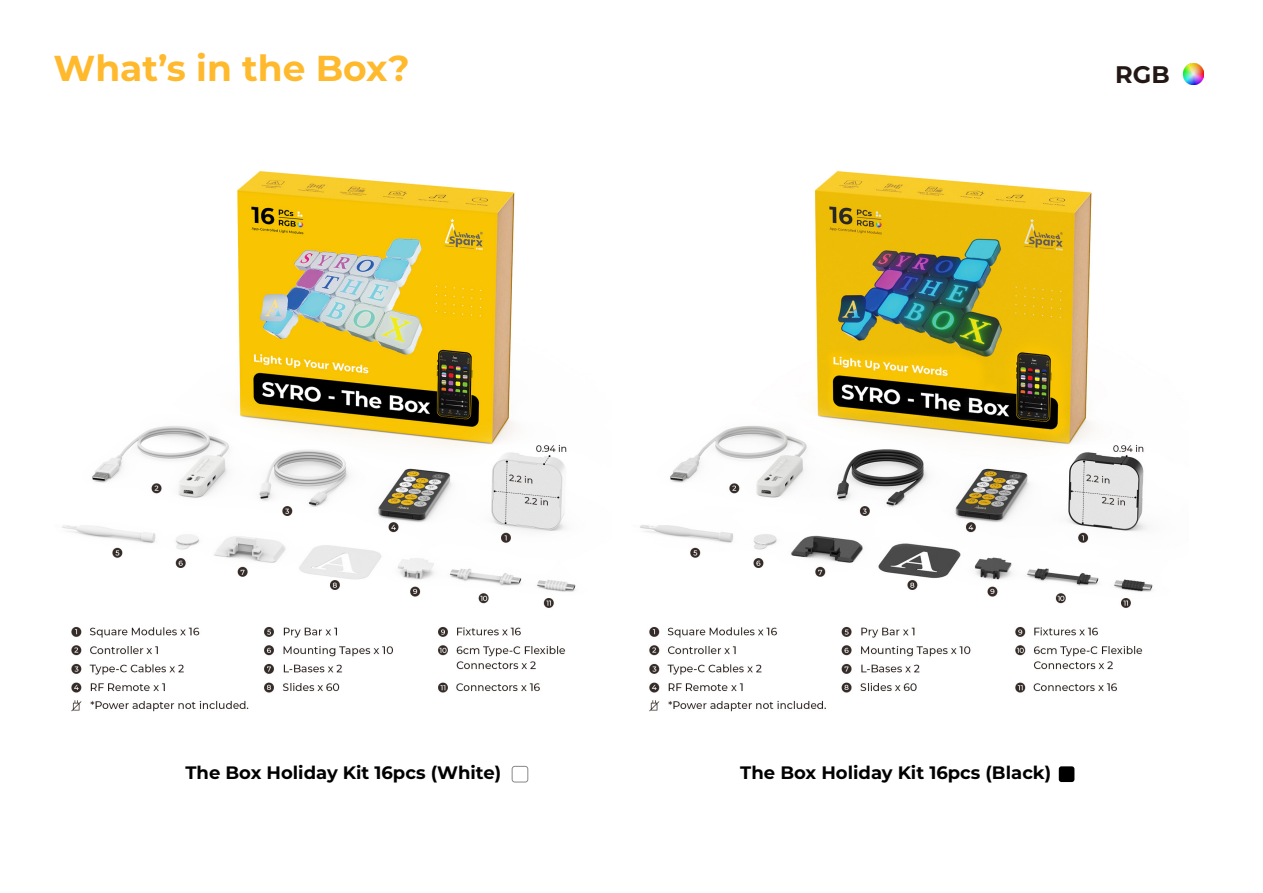
<style>
.page{position:relative;width:1263px;height:893px;background:#fff}
.page>*{position:absolute;margin:0;border:0;box-sizing:border-box;transform-origin:0 0}
.t1{font:700 36px "Montserrat";color:#ffb92d}
.t2{font:700 24px "Montserrat";color:#231815}
.t3{font:700 18px "Montserrat";color:#000}
</style>
<div class="page">
<img style="left:640px;top:171px;width:513px;height:541px">
<img style="left:62px;top:171px;width:514px;height:541px">
<img style="left:1183px;top:64px;width:21px;height:20px">
<div style="left:512px;top:766px;width:16px;height:16px;border:1px solid #888;border-radius:3px"></div>
<div style="left:1059px;top:766px;width:15px;height:16px;background:#000;border-radius:3px"></div>
<h1 class="t1" style="left:53px;top:42px;width:358px">What’s in the Box?</h1>
<h2 class="t2" style="left:1115px;top:57px;width:56px">RGB</h2>
<p class="t3" style="left:185px;top:760px;width:317px">The Box Holiday Kit 16pcs (White)</p>
<p class="t3" style="left:740px;top:760px;width:313px">The Box Holiday Kit 16pcs (Black)</p>
</div>
